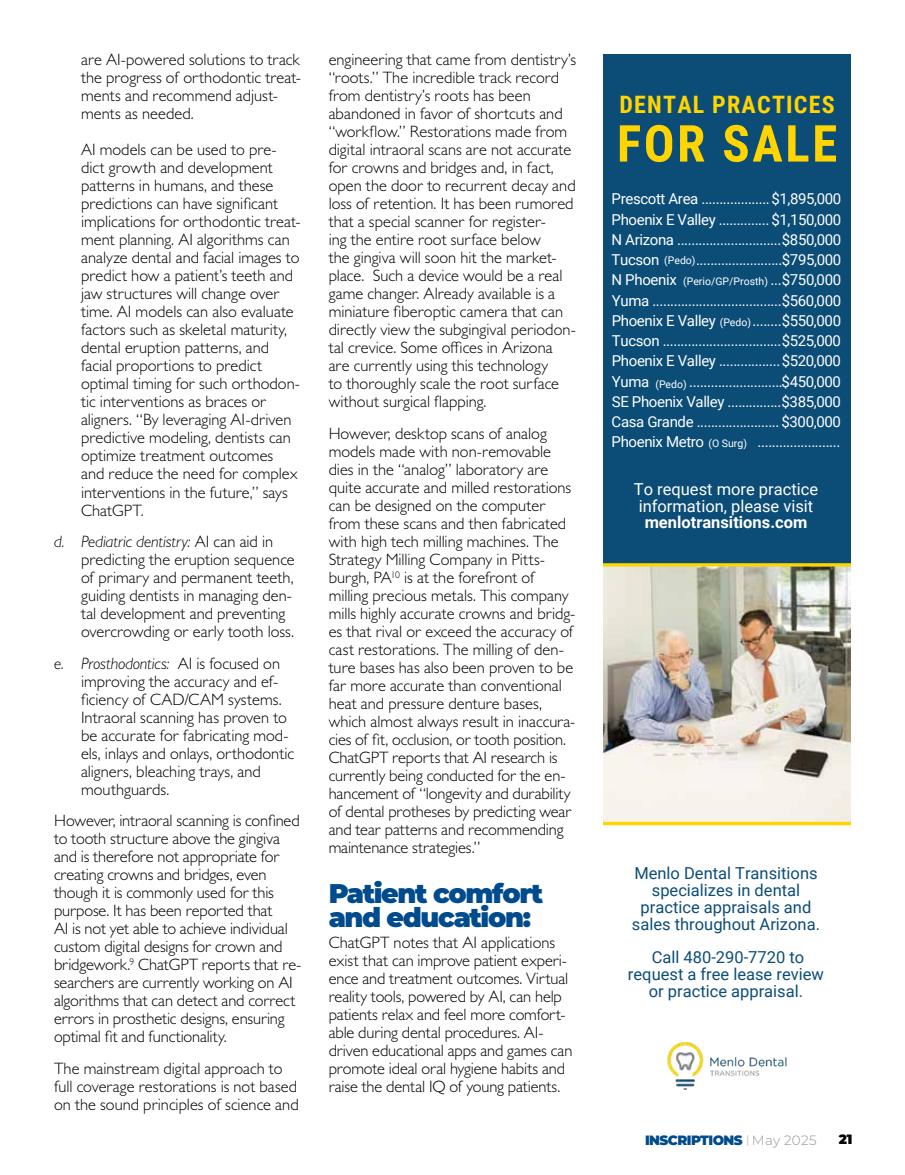
<style>
.page{position:relative;width:905px;height:1175px;background:#fff}
.page>*{position:absolute;margin:0;border:0;box-sizing:border-box;transform-origin:0 0}
.t1{font:700 51px "Roboto Condensed";letter-spacing:.05em;color:#ffd400}
.t2{font:900 27px/24px "Montserrat";letter-spacing:-.05em;color:#004b8d}
.t3{font:700 24px "Roboto Condensed";letter-spacing:.05em;color:#ffd400}
.t4{font:300 16.5px/18px "Gill Sans";color:#000}
.t5{font:16.5px/16.8px "Roboto";color:#0c4d77;text-align:center}
.t6{font:16.5px/16.8px "Roboto";color:#fff}
.t7{font:700 16.5px "Roboto";color:#fff}
.t8{font:15px/20.2px "Roboto";letter-spacing:-.025em;color:#fff;text-align:justify}
.t9{font:900 13.5px "Montserrat";letter-spacing:-.04em;color:#004b8d}
.t10{font:900 13.5px "Montserrat";color:#000}
.t11{font:10.5px "Roboto";color:#fff}
.s1{font-style:italic}
.s2{font-family:"Knockout HTF26 Junior Flyweight";font-weight:400;color:#939598}
.s3{font-weight:300;color:#939598}
</style>
<div class="page">
<div style="left:603px;top:54px;width:247px;height:516px;background:#0c4d77"></div>
<img style="left:603px;top:566px;width:247px;height:256px">
<hr style="left:603px;top:822px;width:247px;height:3px;background:#ffd400">
<hr style="left:603px;top:563px;width:247px;height:3px;background:#ffd400">
<img style="left:667px;top:1042px;width:120px;height:47px">
<p class="t4" style="left:81px;top:50px;width:221px">are AI-powered solutions to track the progress of orthodontic treat&shy;ments and recommend adjust&shy;ments as needed.</p>
<p class="t4" style="left:81px;top:140px;width:221px">AI models can be used to pre&shy;dict growth and development patterns in humans, and these predictions can have significant implications for orthodontic treat&shy;ment planning. AI algorithms can analyze dental and facial images to predict how a patient’s teeth and jaw structures will change over time. AI models can also evaluate factors such as skeletal maturity, dental eruption patterns, and facial proportions to predict optimal timing for such orthodon&shy;tic interventions as braces or aligners. “By leveraging AI-driven predictive modeling, dentists can optimize treatment outcomes and reduce the need for complex interventions in the future,” says<br>ChatGPT.</p>
<p class="t4" style="left:81px;top:532px;width:215px;text-indent:-27px"><span class="s1">d. Pediatric dentistry:</span> AI can aid in predicting the eruption sequence of primary and permanent teeth, guiding dentists in managing den&shy;tal development and preventing overcrowding or early tooth loss.</p>
<p class="t4" style="left:81px;top:653px;width:215px;text-indent:-27px"><span class="s1">e. Prosthodontics:</span> AI is focused on improving the accuracy and ef&shy;ficiency of CAD/CAM systems.<br>Intraoral scanning has proven to be accurate for fabricating mod&shy;els, inlays and onlays, orthodontic aligners, bleaching trays, and mouthguards.</p>
<p class="t4" style="left:54px;top:811px;width:249px">However, intraoral scanning is confined to tooth structure above the gingiva and is therefore not appropriate for creating crowns and bridges, even though it is commonly used for this purpose. It has been reported that<br>AI is not yet able to achieve individual custom digital designs for crown and bridgework.<sup>9</sup> ChatGPT reports that re&shy;searchers are currently working on AI algorithms that can detect and correct errors in prosthetic designs, ensuring optimal fit and functionality.</p>
<p class="t4" style="left:54px;top:1058px;width:246px">The mainstream digital approach to full coverage restorations is not based on the sound principles of science and</p>
<p class="t4" style="left:328px;top:50px;width:249px">engineering that came from dentistry’s “roots.” The incredible track record from dentistry’s roots has been abandoned in favor of shortcuts and “workflow.” Restorations made from digital intraoral scans are not accurate for crowns and bridges and, in fact, open the door to recurrent decay and loss of retention. It has been rumored that a special scanner for register-<br>ing the entire root surface below<br>the gingiva will soon hit the market&shy;place. Such a device would be a real game changer. Already available is a miniature fiberoptic camera that can directly view the subgingival periodon&shy;tal crevice. Some offices in Arizona are currently using this technology<br>to thoroughly scale the root surface without surgical flapping.</p>
<p class="t4" style="left:328px;top:424px;width:248px">However, desktop scans of analog models made with non-removable dies in the “analog” laboratory are quite accurate and milled restorations can be designed on the computer from these scans and then fabricated with high tech milling machines. The Strategy Milling Company in Pitts&shy;burgh, PA<sup>10</sup> is at the forefront of milling precious metals. This company mills highly accurate crowns and bridg&shy;es that rival or exceed the accuracy of cast restorations. The milling of den&shy;ture bases has also been proven to be far more accurate than conventional heat and pressure denture bases, which almost always result in inaccura&shy;cies of fit, occlusion, or tooth position.<br>ChatGPT reports that AI research is currently being conducted for the en&shy;hancement of “longevity and durability of dental protheses by predicting wear and tear patterns and recommending maintenance strategies.”</p>
<h2 class="t2" style="left:328px;top:879px;width:216px">Patient comfort and education:</h2>
<p class="t4" style="left:328px;top:932px;width:245px">ChatGPT notes that AI applications exist that can improve patient experi&shy;ence and treatment outcomes. Virtual reality tools, powered by AI, can help patients relax and feel more comfort&shy;able during dental procedures. AI&shy;driven educational apps and games can promote ideal oral hygiene habits and raise the dental IQ of young patients.</p>
<h3 class="t3" style="left:619px;top:88px;width:217px">DENTAL PRACTICES</h3>
<h1 class="t1" style="left:617px;top:108px;width:222px">FOR SALE</h1>
<p class="t8" style="left:611px;top:188px;width:231px">Prescott Area ...................$1,895,000<br>Phoenix E Valley .............. $1,150,000<br>N Arizona .............................$850,000<br>Tucson</p>
<p class="t8" style="left:696px;top:249px;width:147px">........................$795,000</p>
<p class="t11" style="left:664px;top:253px;width:33px">(Pedo)</p>
<p class="t8" style="left:611px;top:269px;width:231px;text-indent:159px">...$750,000<br>Yuma ....................................$560,000<br>Phoenix E Valley</p>
<p class="t8" style="left:611px;top:269px;width:67px">N Phoenix</p>
<p class="t11" style="left:683px;top:274px;width:86px">(Perio/GP/Prosth)</p>
<p class="t8" style="left:611px;top:310px;width:231px;text-indent:141px">........$550,000<br>Tucson .................................$525,000<br>Phoenix E Valley .................$520,000<br>Yuma</p>
<p class="t11" style="left:719px;top:315px;width:33px">(Pedo)</p>
<p class="t8" style="left:611px;top:370px;width:231px;text-indent:78px">..........................$450,000<br>SE Phoenix Valley ...............$385,000<br>Casa Grande ....................... $300,000<br>Phoenix Metro</p>
<p class="t8" style="left:757px;top:431px;width:84px">.......................</p>
<p class="t11" style="left:655px;top:376px;width:33px">(Pedo)</p>
<p class="t11" style="left:708px;top:436px;width:40px">(O Surg)</p>
<p class="t6" style="left:634px;top:480px;width:186px">To request more practice information, please visit</p>
<p class="t7" style="left:644px;top:511px;width:164px">menlotransitions.com</p>
<p class="t5" style="left:632px;top:864px;width:189px">Menlo Dental Transitions specializes in dental practice appraisals and sales throughout Arizona.</p>
<p class="t5" style="left:628px;top:948px;width:197px">Call 480-290-7720 to request a free lease review or practice appraisal.</p>
<p class="t9" style="left:645px;top:1130px;width:173px">INSCRIPTIONS <span class="s2">|</span> <span class="s3">May 2025</span></p>
<p class="t10" style="left:838px;top:1129px;width:15px">21</p>
</div>
